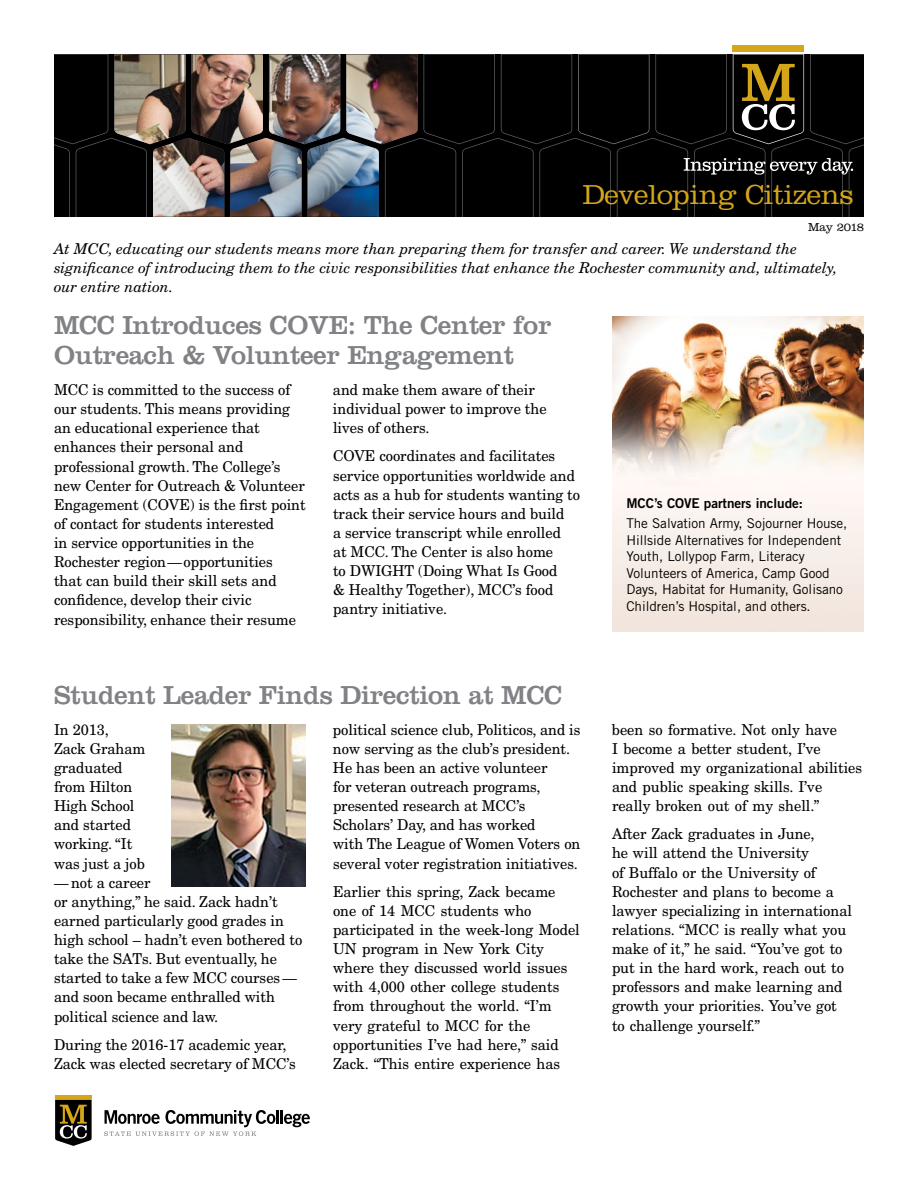
<style>
.page{position:relative;width:918px;height:1188px;background:#fff}
.page>*{position:absolute;margin:0;border:0;box-sizing:border-box;transform-origin:0 0}
.t1{font:300 28.5px "Clarendon LT Std";letter-spacing:-.01em;color:#d5a619}
.t2{font:27px/30px "Clarendon LT Std";letter-spacing:-.01em;color:#808285}
.t3{font:15px/19.2px "New Century Schlbk LT Std";letter-spacing:-.005em;color:#000}
.t4{font:italic 15px/19.2px "New Century Schlbk LT Std";letter-spacing:-.005em;color:#000}
.t5{font:13.5px/16.5px "Trade Gothic LT Std";letter-spacing:-.005em;color:#000}
.t6{font:13.5px "Trade Gothic LT Std Bd 2";letter-spacing:-.005em;color:#000}
.t7{font:300 12px "Clarendon LT Std";letter-spacing:-.01em;color:#000}
</style>
<div class="page">
<div style="left:733px;top:46px;width:71px;height:6px;background:#d5a619"></div>
<img style="left:54px;top:54px;width:810px;height:163px">
<hr style="left:55px;top:1095px;width:37px;height:4px;background:#d5a619">
<svg style="left:55px;top:1100px;width:37px;height:46px;background:#48412d"></svg>
<hr style="left:276px;top:1110px;width:3px;height:14px;background:#000">
<svg style="left:281px;top:1110px;width:29px;height:17px"></svg>
<svg style="left:104px;top:1110px;width:171px;height:26px"></svg>
<img style="left:171px;top:724px;width:135px;height:162px">
<img style="left:612px;top:316px;width:252px;height:316px">
<h1 class="t1" style="left:583px;top:178px;width:273px">Developing Citizens</h1>
<p class="t4" style="left:54px;top:239px;width:785px">At MCC, educating our students means more than preparing them for transfer and career. We understand the significance of introducing them to the civic responsibilities that enhance the Rochester community and, ultimately, our entire nation.</p>
<p class="t7" style="left:808px;top:220px;width:57px">May 2018</p>
<h2 class="t2" style="left:54px;top:310px;width:499px">MCC Introduces COVE: The Center for<br>Outreach &amp; Volunteer Engagement</h2>
<p class="t3" style="left:54px;top:380px;width:253px">MCC is committed to the success of our students. This means providing an educational experience that enhances their personal and professional growth. The College’s new Center for Outreach &amp; Volunteer Engagement (COVE) is the first point of contact for students interested<br>in service opportunities in the Rochester region—opportunities<br>that can build their skill sets and confidence, develop their civic responsibility, enhance their resume</p>
<p class="t3" style="left:333px;top:380px;width:215px">and make them aware of their individual power to improve the lives of others.</p>
<p class="t3" style="left:333px;top:446px;width:249px">COVE coordinates and facilitates service opportunities worldwide and acts as a hub for students wanting to track their service hours and build<br>a service transcript while enrolled<br>at MCC. The Center is also home<br>to DWIGHT (Doing What Is Good<br>&amp; Healthy Together), MCC’s food pantry initiative.</p>
<h2 class="t2" style="left:54px;top:680px;width:510px">Student Leader Finds Direction at MCC</h2>
<p class="t3" style="left:54px;top:720px;width:93px">In 2013,<br>Zack Graham graduated from Hilton<br>High School and started working. “It was just a job</p>
<p class="t3" style="left:54px;top:873px;width:250px">— not a career<br>or anything,” he said. Zack hadn’t earned particularly good grades in high school – hadn’t even bothered to take the SATs. But eventually, he started to take a few MCC courses — and soon became enthralled with political science and law.</p>
<p class="t3" style="left:54px;top:1035px;width:243px">During the 2016-17 academic year,<br>Zack was elected secretary of MCC’s</p>
<p class="t3" style="left:333px;top:720px;width:249px">political science club, Politicos, and is now serving as the club’s president.<br>He has been an active volunteer<br>for veteran outreach programs, presented research at MCC’s Scholars’ Day, and has worked<br>with The League of Women Voters on several voter registration initiatives.</p>
<p class="t3" style="left:333px;top:882px;width:248px">Earlier this spring, Zack became one of 14 MCC students who participated in the week-long Model<br>UN program in New York City where they discussed world issues with 4,000 other college students from throughout the world. “I’m very grateful to MCC for the opportunities I’ve had here,” said<br>Zack. “This entire experience has</p>
<p class="t6" style="left:626px;top:495px;width:178px">MCC’s COVE partners include:</p>
<p class="t5" style="left:626px;top:515px;width:223px">The Salvation Army, Sojourner House, Hillside Alternatives for Independent Youth, Lollypop Farm, Literacy Volunteers of America, Camp Good Days, Habitat for Humanity, Golisano Children’s Hospital, and others.</p>
<p class="t3" style="left:612px;top:720px;width:252px">been so formative. Not only have<br>I become a better student, I’ve improved my organizational abilities and public speaking skills. I’ve really broken out of my shell.”</p>
<p class="t3" style="left:612px;top:824px;width:241px">After Zack graduates in June,<br>he will attend the University<br>of Buffalo or the University of<br>Rochester and plans to become a lawyer specializing in international relations. “MCC is really what you make of it,” he said. “You’ve got to put in the hard work, reach out to professors and make learning and growth your priorities. You’ve got to challenge yourself.”</p>
</div>
